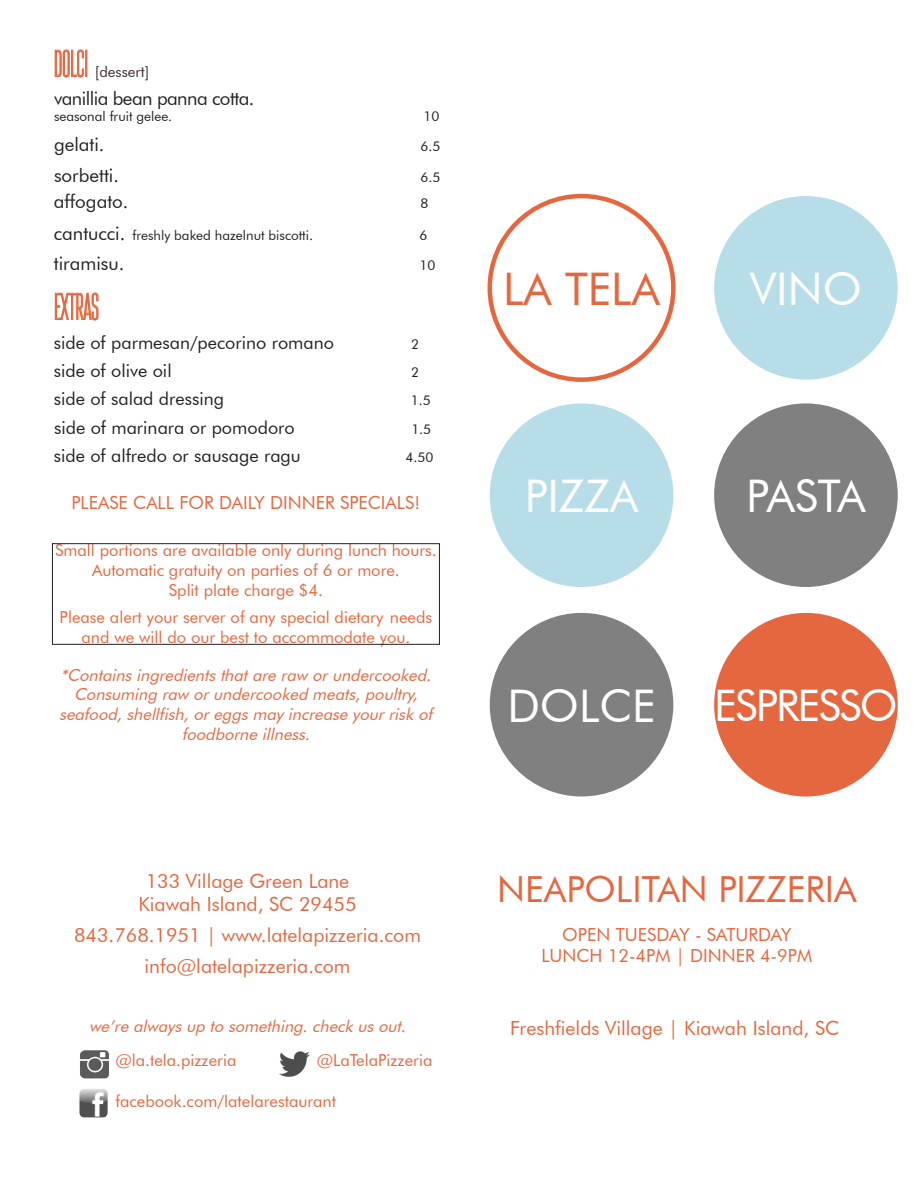
<style>
.page{position:relative;width:918px;height:1188px;background:#fff}
.page>*{position:absolute;margin:0;border:0;box-sizing:border-box;transform-origin:0 0}
.t1{font:45px "Futura BT";color:#fff}
.t2{font:45px "Futura BT";color:#e5673f}
.t3{font:43.5px "Futura BT";letter-spacing:-.04em;color:#fff}
.t4{font:200 37.5px "Attentica 4 F";color:#e5673f;scale:.8 1}
.t5{font:36px "Futura BT";color:#e5673f}
.t6{font:19.5px "Futura BT";color:#e5673f}
.t7{font:18.75px "Futura BT";color:#231f20}
.t8{font:18.75px "Futura BT";letter-spacing:-.03em;color:#231f20}
.t9{font:18px "Futura BT";color:#231f20}
.t10{font:18px "Futura BT";color:#e5673f}
.t11{font:16.5px/19.8px "Futura BT";color:#e5673f;text-align:center}
.t12{font:italic 16.5px/19.8px "Futura BT";color:#e5673f;text-align:center}
.t13{font:15px "Futura BT";color:#3c2c2f}
.t14{font:13.5px "Futura BT";color:#231f20}
.s1{font-size:18.75px}
</style>
<div class="page">
<svg style="left:54px;top:49px;width:30px;height:29px"></svg>
<div style="left:85px;top:50px;width:2px;height:27px;border:1px solid #e5673f"></div>
<div style="left:52px;top:543px;width:388px;height:102px;border:1px solid #231f20"></div>
<div style="left:714px;top:196px;width:184px;height:184px;background:#b6dde8;border-radius:50%"></div>
<div style="left:490px;top:403px;width:183px;height:184px;background:#b6dde8;border-radius:50%"></div>
<div style="left:714px;top:403px;width:184px;height:184px;background:#808080;border-radius:50%"></div>
<div style="left:490px;top:613px;width:183px;height:183px;background:#808080;border-radius:50%"></div>
<div style="left:714px;top:613px;width:184px;height:183px;background:#e5673f;border-radius:50%"></div>
<div style="left:488px;top:194px;width:188px;height:188px;border:4px solid #e5673f;border-radius:50%"></div>
<img style="left:80px;top:1050px;width:29px;height:29px">
<img style="left:79px;top:1089px;width:29px;height:29px">
<img style="left:279px;top:1051px;width:31px;height:26px">
<svg style="left:55px;top:292px;width:44px;height:29px"></svg>
<p class="t4" style="left:54px;top:45px;width:44px">DOLCI</p>
<p class="t13" style="left:95px;top:62px;width:56px">[dessert]</p>
<p class="t8" style="left:54px;top:87px;width:202px">vanillia bean panna cotta.</p>
<p class="t14" style="left:54px;top:108px;width:120px">seasonal fruit gelee.</p>
<p class="t14" style="left:424px;top:108px;width:17px">10</p>
<p class="t7" style="left:54px;top:133px;width:52px">gelati.</p>
<p class="t14" style="left:421px;top:138px;width:21px">6.5</p>
<p class="t7" style="left:54px;top:164px;width:67px">sorbetti.</p>
<p class="t14" style="left:420px;top:169px;width:21px">6.5</p>
<p class="t7" style="left:54px;top:190px;width:76px">affogato.</p>
<p class="t14" style="left:421px;top:195px;width:9px">8</p>
<p class="t14" style="left:54px;top:227px;width:261px"><span class="s1">cantucci.</span> freshly baked hazelnut biscotti.</p>
<p class="t14" style="left:419px;top:227px;width:9px">6</p>
<p class="t7" style="left:54px;top:252px;width:72px">tiramisu.</p>
<p class="t14" style="left:419px;top:257px;width:17px">10</p>
<p class="t4" style="left:54px;top:288px;width:57px">EXTRAS</p>
<p class="t9" style="left:54px;top:332px;width:282px">side of parmesan/pecorino romano</p>
<p class="t14" style="left:411px;top:336px;width:9px">2</p>
<p class="t9" style="left:54px;top:360px;width:119px">side of olive oil</p>
<p class="t14" style="left:411px;top:364px;width:9px">2</p>
<p class="t9" style="left:54px;top:388px;width:172px">side of salad dressing</p>
<p class="t14" style="left:411px;top:392px;width:21px">1.5</p>
<p class="t9" style="left:54px;top:416px;width:242px">side of marinara or pomodoro</p>
<p class="t14" style="left:411px;top:421px;width:21px">1.5</p>
<p class="t9" style="left:54px;top:445px;width:248px">side of alfredo or sausage ragu</p>
<p class="t14" style="left:405px;top:449px;width:29px">4.50</p>
<p class="t10" style="left:71px;top:492px;width:350px">PLEASE CALL FOR DAILY DINNER SPECIALS!</p>
<p class="t11" style="left:55px;top:541px;width:383px">Small portions are available only during lunch hours.<br>Automatic gratuity on parties of 6 or more.</p>
<p class="t11" style="left:169px;top:580px;width:156px">Split plate charge $4.</p>
<p class="t11" style="left:60px;top:607px;width:374px">Please alert your server of any special dietary needs and we will do our best to accommodate you.</p>
<p class="t12" style="left:59px;top:665px;width:379px">*Containsingredientsthatare raw orundercooked.<br>Consuming raw orundercooked meats,poultry, seafood,shellfish,oreggsmayincrease yourrisk of foodborne illness.</p>
<p class="t6" style="left:146px;top:869px;width:205px">133 Village Green Lane</p>
<p class="t6" style="left:138px;top:892px;width:220px">Kiawah Island, SC 29455</p>
<p class="t6" style="left:74px;top:923px;width:348px">843.768.1951 | www.latelapizzeria.com</p>
<p class="t6" style="left:144px;top:954px;width:208px">info@latelapizzeria.com</p>
<p class="t12" style="left:89px;top:1016px;width:322px">we’re alwaysup to something.check usout.</p>
<p class="t11" style="left:115px;top:1051px;width:123px">@la.tela.pizzeria</p>
<p class="t11" style="left:317px;top:1051px;width:117px">@LaTelaPizzeria</p>
<p class="t11" style="left:115px;top:1091px;width:222px">facebook.com/latelarestaurant</p>
<p class="t2" style="left:503px;top:262px;width:158px">LA TELA</p>
<p class="t1" style="left:750px;top:262px;width:113px">VINO</p>
<p class="t1" style="left:525px;top:469px;width:115px">PIZZA</p>
<p class="t1" style="left:746px;top:469px;width:121px">PASTA</p>
<p class="t1" style="left:507px;top:678px;width:150px">DOLCE</p>
<p class="t3" style="left:714px;top:679px;width:185px">ESPRESSO</p>
<p class="t5" style="left:497px;top:867px;width:361px">NEAPOLITAN PIZZERIA</p>
<p class="t10" style="left:562px;top:923px;width:231px">OPEN TUESDAY - SATURDAY</p>
<p class="t10" style="left:542px;top:945px;width:272px">LUNCH 12-4PM | DINNER 4-9PM</p>
<p class="t6" style="left:510px;top:1016px;width:331px">Freshfields Village | Kiawah Island, SC</p>
</div>
